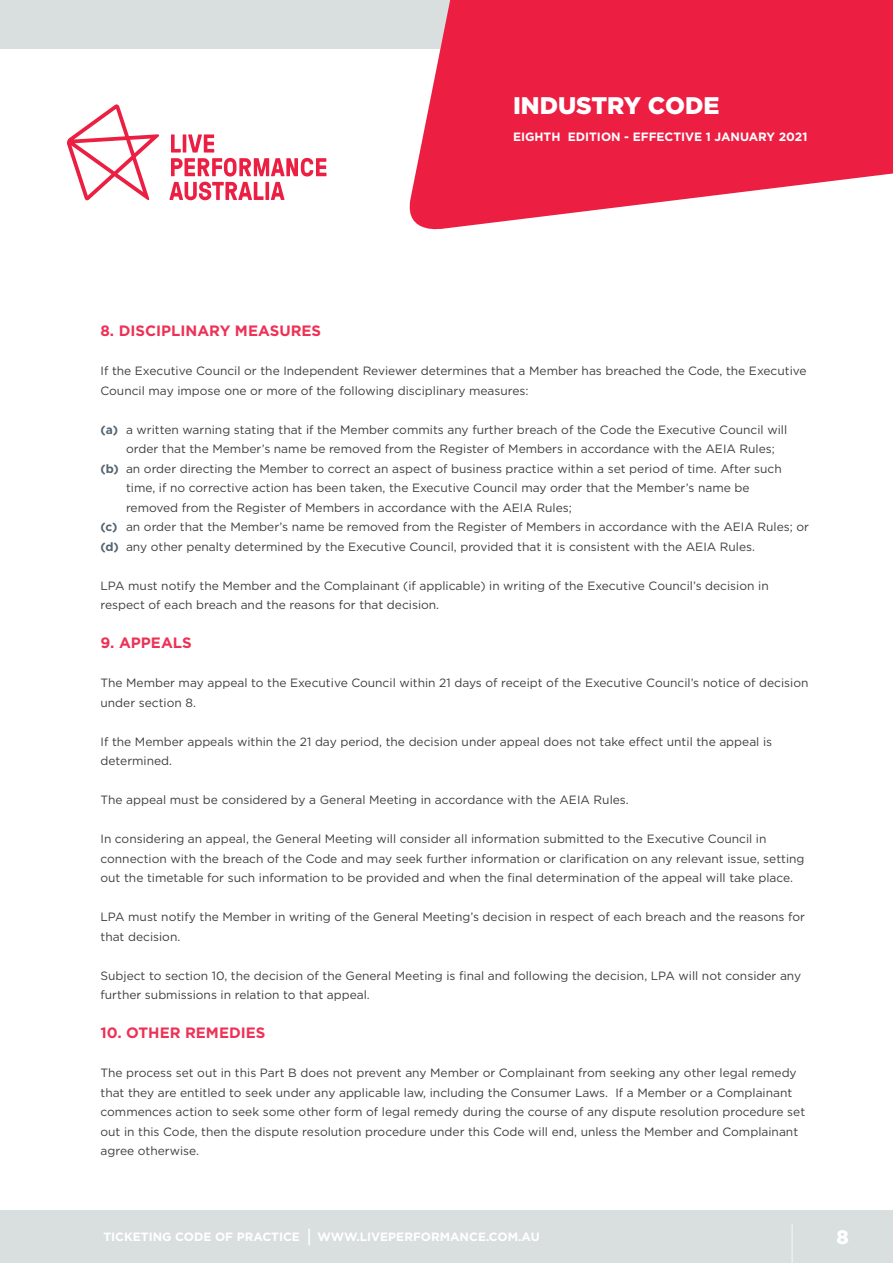
<style>
.page{position:relative;width:893px;height:1263px;background:#fff}
.page>*{position:absolute;margin:0;border:0;box-sizing:border-box;transform-origin:0 0}
.t1{font:900 24px "Gotham";color:#fff}
.t2{font:900 19.5px "Gotham";color:#fff}
.t3{font:700 15px "Gotham";color:#ee3156}
.t4{font:12px/19.5px "Gotham";color:#3e3e3f}
.t5{font:700 12px "Gotham";color:#fff}
.s1{font-weight:700;color:#556572}
.s2{font-size:18px}
</style>
<div class="page">
<div style="left:0;top:1210px;width:893px;height:53px;background:#d9dfdf"></div>
<hr style="left:792px;top:1224px;width:1px;height:39px;background:#fff">
<div style="left:0;top:0;width:500px;height:49px;background:#d9dfdf"></div>
<svg style="left:67px;top:104px;width:259px;height:96px"></svg>
<svg style="left:409px;top:0;width:484px;height:230px;fill:#ec1f43"></svg>
<h1 class="t1" style="left:513px;top:89px;width:208px">INDUSTRY CODE</h1>
<p class="t5" style="left:513px;top:129px;width:296px">EIGHTH EDITION - EFFECTIVE 1 JANUARY 2021</p>
<p class="t3" style="left:100px;top:321px;width:222px">8. DISCIPLINARY MEASURES</p>
<p class="t4" style="left:100px;top:361px;width:708px">If the Executive Council or the Independent Reviewer determines that a Member has breached the Code, the Executive<br>Council may impose one or more of the following disciplinary measures:</p>
<p class="t4" style="left:100px;top:419px;width:688px"><span class="s1">(a)</span> a written warning stating that if the Member commits any further breach of the Code the Executive Council will</p>
<p class="t4" style="left:126px;top:439px;width:650px">order that the Member’s name be removed from the Register of Members in accordance with the AEIA Rules;</p>
<p class="t4" style="left:100px;top:458px;width:683px"><span class="s1">(b)</span> an order directing the Member to correct an aspect of business practice within a set period of time. After such</p>
<p class="t4" style="left:126px;top:478px;width:625px">time, if no corrective action has been taken, the Executive Council may order that the Member’s name be</p>
<p class="t4" style="left:126px;top:497px;width:447px">removed from the Register of Members in accordance with the AEIA Rules;</p>
<p class="t4" style="left:100px;top:517px;width:710px"><span class="s1">(c)</span> an order that the Member’s name be removed from the Register of Members in accordance with the AEIA Rules; or</p>
<p class="t4" style="left:100px;top:536px;width:656px"><span class="s1">(d)</span> any other penalty determined by the Executive Council, provided that it is consistent with the AEIA Rules.</p>
<p class="t4" style="left:100px;top:575px;width:670px">LPA must notify the Member and the Complainant (if applicable) in writing of the Executive Council’s decision in respect of each breach and the reasons for that decision.</p>
<p class="t3" style="left:100px;top:633px;width:93px">9. APPEALS</p>
<p class="t4" style="left:100px;top:673px;width:709px">The Member may appeal to the Executive Council within 21 days of receipt of the Executive Council’s notice of decision under section 8.</p>
<p class="t4" style="left:100px;top:731px;width:673px">If the Member appeals within the 21 day period, the decision under appeal does not take effect until the appeal is determined.</p>
<p class="t4" style="left:100px;top:790px;width:530px">The appeal must be considered by a General Meeting in accordance with the AEIA Rules.</p>
<p class="t4" style="left:100px;top:829px;width:706px">In considering an appeal, the General Meeting will consider all information submitted to the Executive Council in connection with the breach of the Code and may seek further information or clarification on any relevant issue, setting out the timetable for such information to be provided and when the final determination of the appeal will take place.</p>
<p class="t4" style="left:100px;top:907px;width:706px">LPA must notify the Member in writing of the General Meeting’s decision in respect of each breach and the reasons for that decision.</p>
<p class="t4" style="left:100px;top:965px;width:702px">Subject to section 10, the decision of the General Meeting is final and following the decision, LPA will not consider any further submissions in relation to that appeal.</p>
<p class="t3" style="left:100px;top:1023px;width:166px">10. OTHER REMEDIES</p>
<p class="t4" style="left:100px;top:1063px;width:706px">The process set out in this Part B does not prevent any Member or Complainant from seeking any other legal remedy that they are entitled to seek under any applicable law, including the Consumer Laws. If a Member or a Complainant commences action to seek some other form of legal remedy during the course of any dispute resolution procedure set out in this Code, then the dispute resolution procedure under this Code will end, unless the Member and Complainant agree otherwise.</p>
<p class="t5" style="left:103px;top:1229px;width:438px">TICKETING CODE OF PRACTICE <span class="s2">|</span> WWW.LIVEPERFORMANCE.COM.AU</p>
<h2 class="t2" style="left:836px;top:1223px;width:14px">8</h2>
</div>
